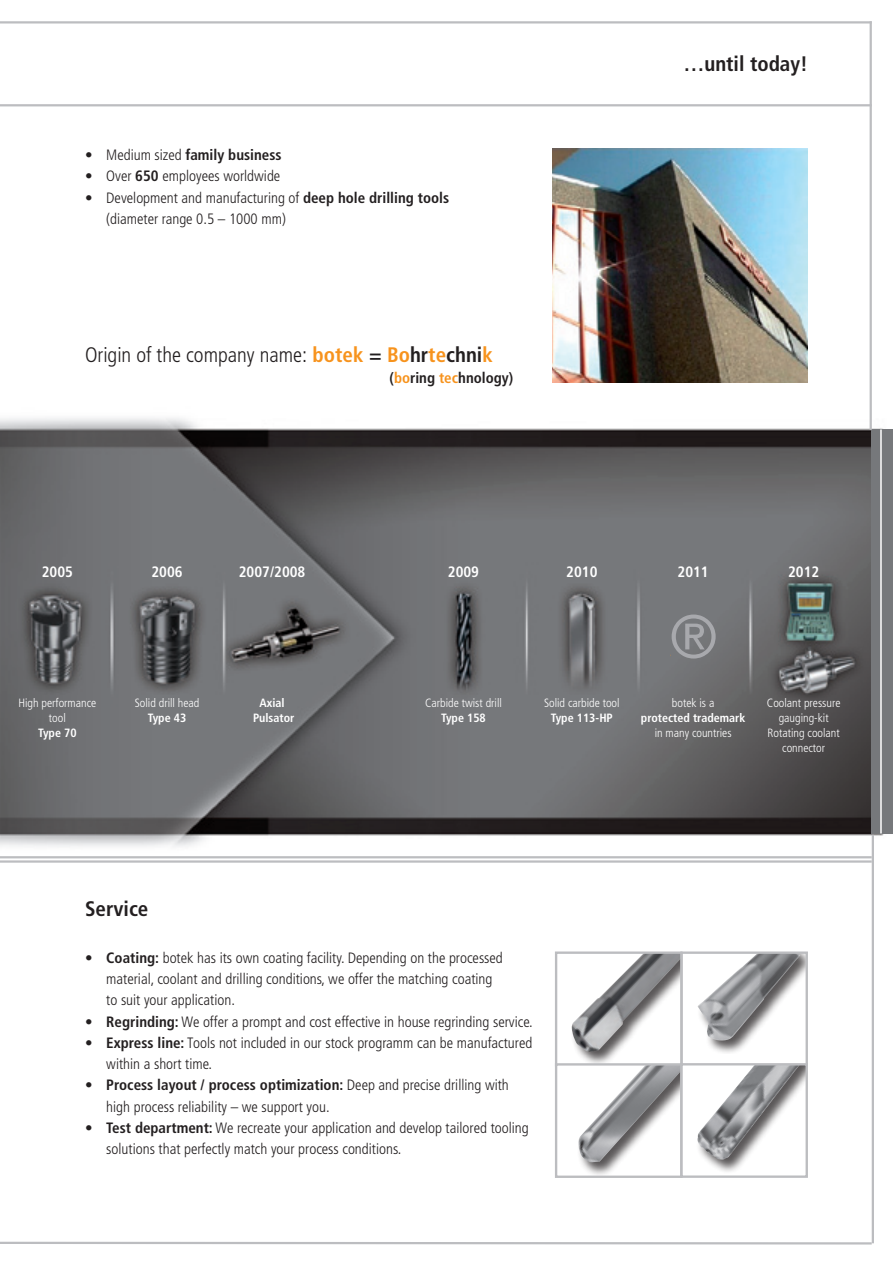
<style>
.page{position:relative;width:893px;height:1263px;background:#fff}
.page>*{position:absolute;margin:0;border:0;box-sizing:border-box;transform-origin:0 0}
.Fließtext_10_5mm{font:300 condensed 21px "Frutiger LT";color:#231f20}
.t1{font:700 condensed 21px "Frutiger LT";color:#231f20}
.Fließtext_10_5mm-2{font:300 condensed 15px/21.3px "Frutiger LT";color:#231f20}
.Fließtext_10_5mm-3{font:700 condensed 15px "Frutiger LT";color:#231f20}
.Fließtext_10_5mm-4{font:700 condensed 15px "Frutiger LT";color:#fff}
.Fließtext_10_5mm-5{font:300 condensed 12px/15px "Frutiger LT";color:#fff;text-align:center}
.Fließtext_10_5mm-6{font:700 condensed 12px "Frutiger LT";color:#fff}
.s1{font-weight:300}
.s2{font-weight:700}
.s3{font-weight:700;color:#f7931d}
.s4{color:#f7931d}
</style>
<div class="page">
<img style="left:0;top:24px;width:884px;height:1216px">
<div style="left:681px;top:953px;width:126px;height:112px;background:#fff"></div>
<div style="left:696px;top:953px;width:111px;height:101px;background:#231f20;opacity:.75"></div>
<img style="left:709px;top:954px;width:49px;height:42px">
<div style="left:680px;top:951px;width:128px;height:115px;border:2px solid #bcbdc0"></div>
<div style="left:556px;top:953px;width:125px;height:112px;background:#fff"></div>
<div style="left:570px;top:953px;width:111px;height:112px;background:#231f20;opacity:.75"></div>
<img style="left:572px;top:954px;width:107px;height:98px">
<div style="left:555px;top:951px;width:127px;height:115px;border:2px solid #bcbdc0"></div>
<div style="left:556px;top:1064px;width:125px;height:113px;background:#fff"></div>
<div style="left:577px;top:1064px;width:104px;height:112px;background:#231f20;opacity:.75"></div>
<img style="left:578px;top:1066px;width:101px;height:96px">
<div style="left:555px;top:1063px;width:127px;height:115px;border:2px solid #bcbdc0"></div>
<div style="left:681px;top:1064px;width:126px;height:113px;background:#fff"></div>
<div style="left:695px;top:1064px;width:112px;height:109px;background:#231f20;opacity:.75"></div>
<img style="left:697px;top:1066px;width:103px;height:93px">
<div style="left:680px;top:1063px;width:128px;height:115px;border:2px solid #bcbdc0"></div>
<hr style="left:0;top:21px;width:872px;height:3px;background:#bcbdc0">
<svg style="left:0;top:1240px;width:874px;height:5px"></svg>
<hr style="left:0;top:104px;width:872px;height:2px;background:#bcbdc0">
<hr style="left:0;top:860px;width:872px;height:3px;background:#bcbdc0">
<hr style="left:0;top:856px;width:872px;height:2px;background:#bcbdc0">
<div style="left:872px;top:429px;width:21px;height:405px;background:#76787b"></div>
<hr style="left:880px;top:429px;width:2px;height:404px;background:#fff">
<img style="left:553px;top:149px;width:255px;height:234px">
<svg style="left:671px;top:614px;width:45px;height:46px;background:#88898c"></svg>
<hr style="left:870px;top:21px;width:2px;height:409px;background:#bcbdc0">
<hr style="left:872px;top:835px;width:2px;height:408px;background:#bcbdc0">
<p class="Fließtext_10_5mm-3" style="left:85px;top:146px;width:198px"><span class="s1">• Medium sized</span> family business</p>
<p class="Fließtext_10_5mm-2" style="left:85px;top:166px;width:197px">• Over <span class="s2">650</span> employees worldwide</p>
<p class="Fließtext_10_5mm-2" style="left:85px;top:187px;width:366px">• Development and manufacturing of <span class="s2">deep hole drilling tools</span></p>
<p class="Fließtext_10_5mm-2" style="left:106px;top:208px;width:181px">(diameter range 0.5 – 1000 mm)</p>
<p class="Fließtext_10_5mm" style="left:85px;top:343px;width:409px">Origin of the company name: <span class="s3">botek</span> <span class="s2">=</span> <span class="s3">Bo</span><span class="s2">hr</span><span class="s3">te</span><span class="s2">chni</span><span class="s3">k</span></p>
<p class="Fließtext_10_5mm-3" style="left:390px;top:369px;width:125px">(<span class="s4">bo</span>ring <span class="s4">tec</span>hnology)</p>
<p class="t1" style="left:683px;top:51px;width:126px">…until today!</p>
<p class="Fließtext_10_5mm-4" style="left:42px;top:563px;width:33px">2005</p>
<p class="Fließtext_10_5mm-4" style="left:152px;top:563px;width:33px">2006</p>
<p class="Fließtext_10_5mm-4" style="left:239px;top:563px;width:68px">2007/2008</p>
<p class="Fließtext_10_5mm-4" style="left:448px;top:563px;width:33px">2009</p>
<p class="Fließtext_10_5mm-4" style="left:566px;top:563px;width:33px">2010</p>
<p class="Fließtext_10_5mm-4" style="left:677px;top:563px;width:33px">2011</p>
<p class="Fließtext_10_5mm-4" style="left:788px;top:563px;width:33px">2012</p>
<p class="Fließtext_10_5mm-5" style="left:19px;top:695px;width:79px">High performance</p>
<p class="Fließtext_10_5mm-5" style="left:49px;top:710px;width:18px">tool</p>
<p class="Fließtext_10_5mm-6" style="left:38px;top:726px;width:40px">Type 70</p>
<p class="Fließtext_10_5mm-5" style="left:135px;top:695px;width:66px">Solid drill head</p>
<p class="Fließtext_10_5mm-6" style="left:148px;top:711px;width:40px">Type 43</p>
<p class="Fließtext_10_5mm-6" style="left:260px;top:696px;width:27px">Axial</p>
<p class="Fließtext_10_5mm-6" style="left:253px;top:711px;width:43px">Pulsator</p>
<p class="Fließtext_10_5mm-5" style="left:425px;top:695px;width:78px">Carbide twist drill</p>
<p class="Fließtext_10_5mm-6" style="left:441px;top:711px;width:46px">Type 158</p>
<p class="Fließtext_10_5mm-5" style="left:544px;top:695px;width:77px">Solid carbide tool</p>
<p class="Fließtext_10_5mm-6" style="left:551px;top:711px;width:64px">Type 113-HP</p>
<p class="Fließtext_10_5mm-5" style="left:672px;top:695px;width:44px">botek is a</p>
<p class="Fließtext_10_5mm-6" style="left:641px;top:711px;width:106px">protected trademark</p>
<p class="Fließtext_10_5mm-5" style="left:655px;top:725px;width:78px">in many countries</p>
<p class="Fließtext_10_5mm-5" style="left:767px;top:695px;width:75px">Coolant pressure</p>
<p class="Fließtext_10_5mm-5" style="left:779px;top:710px;width:52px">gauging-kit</p>
<p class="Fließtext_10_5mm-5" style="left:767px;top:725px;width:74px">Rotating coolant connector</p>
<p class="t1" style="left:85px;top:896px;width:65px">Service</p>
<p class="Fließtext_10_5mm-2" style="left:106px;top:947px;width:398px;text-indent:-21px">• <span class="s2">Coating:</span> botek has its own coating facility. Depending on the processed material, coolant and drilling conditions, we offer the matching coating to suit your application.</p>
<p class="Fließtext_10_5mm-2" style="left:85px;top:1011px;width:449px">• <span class="s2">Regrinding:</span> We offer a prompt and cost effective in house regrinding service.</p>
<p class="Fließtext_10_5mm-2" style="left:106px;top:1032px;width:428px;text-indent:-21px">• <span class="s2">Express line:</span> Tools not included in our stock programm can be manufactured within a short time.</p>
<p class="Fließtext_10_5mm-2" style="left:106px;top:1075px;width:404px;text-indent:-21px">• <span class="s2">Process layout / process optimization:</span> Deep and precise drilling with high process reliability – we support you.</p>
<p class="Fließtext_10_5mm-2" style="left:106px;top:1117px;width:424px;text-indent:-21px">• <span class="s2">Test department:</span> We recreate your application and develop tailored tooling solutions that perfectly match your process conditions.</p>
</div>
